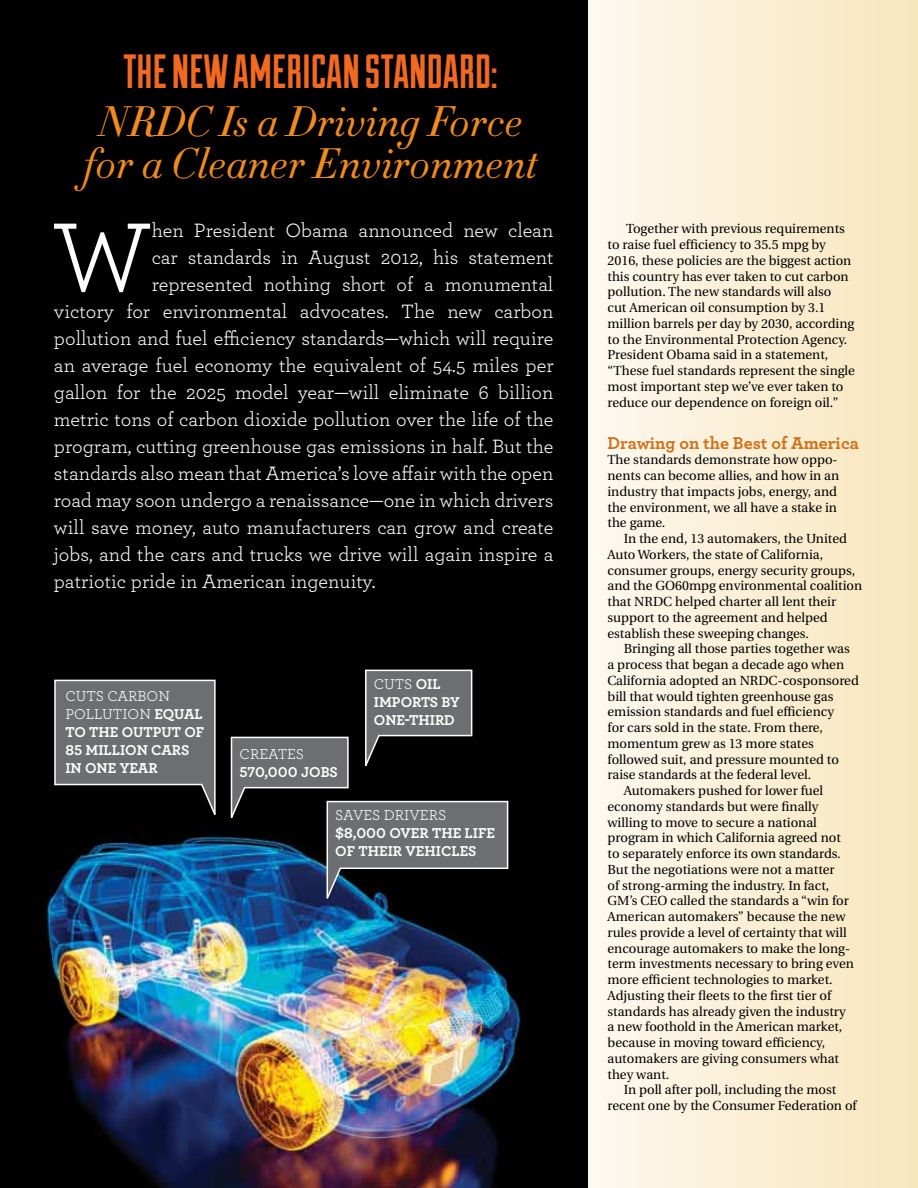
<style>
.page{position:relative;width:918px;height:1188px;background:#fff}
.page>*{position:absolute;margin:0;border:0;box-sizing:border-box;transform-origin:0 0}
.t1{font:102.3px "Archer";color:#fff}
.t2{font:48px "Duke Fill";color:#f26921}
.t3{font:italic 300 42px/41.4px "Didot HTF 06";color:#f08b1d;text-align:center}
.t4{font:20.25px "Archer";color:#fff}
.t5{font:700 18px "Archer";letter-spacing:-.005em;color:#d06f1a}
.t6{font:700 15px/18px "Archer";color:#fff}
.t7{font:15px/18px "Archer";color:#fff}
.t8{font:13.2px/15.8px "Utopia";color:#000}
.s1{font-weight:400}
</style>
<div class="page">
<svg style="left:587px;top:0;width:331px;height:1188px;background:#f9eed4"></svg>
<img style="left:0;top:0;width:587px;height:1188px">
<svg style="left:230px;top:669px;width:279px;height:236px;background:#32373e"></svg>
<svg style="left:53px;top:679px;width:163px;height:143px;background:#565658"></svg>
<h2 class="t2" style="left:124px;top:44px;width:375px">THE NEW AMERICAN STANDARD:</h2>
<h3 class="t3" style="left:84px;top:103px;width:455px">NRDC Is a Driving Force for a Cleaner Environment</h3>
<h1 class="t1" style="left:52px;top:186px;width:101px">W</h1>
<h3 class="t4" style="left:152px;top:216px;width:403px">hen President Obama announced new clean</h3>
<h3 class="t4" style="left:152px;top:243px;width:403px">car standards in August 2012, his statement</h3>
<h3 class="t4" style="left:152px;top:270px;width:403px">represented nothing short of a monumental</h3>
<h3 class="t4" style="left:54px;top:297px;width:501px">victory for environmental advocates. The new carbon</h3>
<h3 class="t4" style="left:54px;top:324px;width:501px">pollution and fuel efficiency standards—which will require</h3>
<h3 class="t4" style="left:54px;top:351px;width:501px">an average fuel economy the equivalent of 54.5 miles per</h3>
<h3 class="t4" style="left:54px;top:378px;width:501px">gallon for the 2025 model year—will eliminate 6 billion</h3>
<h3 class="t4" style="left:54px;top:405px;width:501px">metric tons of carbon dioxide pollution over the life of the</h3>
<h3 class="t4" style="left:54px;top:432px;width:501px">program, cutting greenhouse gas emissions in half. But the</h3>
<h3 class="t4" style="left:54px;top:459px;width:501px">standards also mean that America’s love affair with the open</h3>
<h3 class="t4" style="left:54px;top:486px;width:501px">road may soon undergo a renaissance—one in which drivers</h3>
<h3 class="t4" style="left:54px;top:513px;width:501px">will save money, auto manufacturers can grow and create</h3>
<h3 class="t4" style="left:54px;top:540px;width:501px">jobs, and the cars and trucks we drive will again inspire a</h3>
<h3 class="t4" style="left:54px;top:567px;width:323px">patriotic pride in American ingenuity.</h3>
<p class="t7" style="left:65px;top:686px;width:54px">cuts carbon poll</p>
<p class="t7" style="left:102px;top:704px;width:21px">ution</p>
<p class="t6" style="left:154px;top:704px;width:40px">EQUAL</p>
<p class="t6" style="left:65px;top:722px;width:68px">TO THE OUT</p>
<p class="t6" style="left:65px;top:722px;width:140px;text-indent:87px">PUT OF<br>85 MILLION CARS<br>IN ONE YEAR</p>
<p class="t7" style="left:240px;top:745px;width:21px">Creates</p>
<p class="t6" style="left:240px;top:762px;width:100px">570,000 JOBS</p>
<p class="t6" style="left:374px;top:674px;width:86px"><span class="s1">cuts</span> OIL<br>IMPORTS BY<br>ONE-THIRD</p>
<p class="t7" style="left:335px;top:806px;width:112px">Saves DRIVERS</p>
<p class="t6" style="left:335px;top:823px;width:161px">$8,000 OVER THE LIFE<br>OF THEIR VEHICLES</p>
<p class="t8" style="left:608px;top:221px;width:249px;text-indent:19px">Together with previous requirements to raise fuel efficiency to 35.5 mpg by 2016, these policies are the biggest action this country has ever taken to cut carbon pollution. The new standards will also<br>cut American oil consumption by 3.1 million barrels per day by 2030, according to the Environmental Protection Agency.<br>President Obama said in a statement, “These fuel standards represent the single most important step we’ve ever taken to reduce our dependence on foreign oil.”</p>
<h3 class="t5" style="left:608px;top:428px;width:253px">DRAWING ON THE BEST OF AMERICA</h3>
<p class="t8" style="left:608px;top:452px;width:233px">The standards demonstrate how oppo&shy;nents can become allies, and how in an industry that impacts jobs, energy, and the environment, we all have a stake in the game.</p>
<p class="t8" style="left:608px;top:531px;width:256px;text-indent:16px">In the end, 13 automakers, the United Auto Workers, the state of California, consumer groups, energy security groups, and the GO60mpg environmental coalition that NRDC helped charter all lent their support to the agreement and helped establish these sweeping changes.</p>
<p class="t8" style="left:624px;top:641px;width:228px">Bringing all those parties together was</p>
<p class="t8" style="left:608px;top:657px;width:238px">a process that began a decade ago when</p>
<p class="t8" style="left:608px;top:673px;width:253px">California adopted an NRDC-cosponsored</p>
<p class="t8" style="left:608px;top:688px;width:227px">bill that would tighten greenhouse gas</p>
<p class="t8" style="left:608px;top:704px;width:228px">emission standards and fuel efficiency</p>
<p class="t8" style="left:608px;top:720px;width:217px">for cars sold in the state. From there,</p>
<p class="t8" style="left:608px;top:736px;width:208px">momentum grew as 13 more states</p>
<p class="t8" style="left:608px;top:751px;width:233px">followed suit, and pressure mounted to</p>
<p class="t8" style="left:608px;top:767px;width:205px">raise standards at the federal level.</p>
<p class="t8" style="left:624px;top:783px;width:201px">Automakers pushed for lower fuel</p>
<p class="t8" style="left:608px;top:799px;width:213px">economy standards but were finally</p>
<p class="t8" style="left:608px;top:814px;width:211px">willing to move to secure a national</p>
<p class="t8" style="left:608px;top:830px;width:235px">program in which California agreed not</p>
<p class="t8" style="left:608px;top:846px;width:235px">to separately enforce its own standards.</p>
<p class="t8" style="left:608px;top:862px;width:229px">But the negotiations were not a matter</p>
<p class="t8" style="left:608px;top:877px;width:223px">of strong-arming the industry. In fact,</p>
<p class="t8" style="left:608px;top:893px;width:243px">GM’s CEO called the standards a “win for</p>
<p class="t8" style="left:608px;top:909px;width:239px">American automakers” because the new</p>
<p class="t8" style="left:608px;top:925px;width:241px">rules provide a level of certainty that will</p>
<p class="t8" style="left:608px;top:940px;width:244px">encourage automakers to make the long-</p>
<p class="t8" style="left:608px;top:956px;width:248px">term investments necessary to bring even</p>
<p class="t8" style="left:608px;top:972px;width:227px">more efficient technologies to market.</p>
<p class="t8" style="left:608px;top:988px;width:225px">Adjusting their fleets to the first tier of</p>
<p class="t8" style="left:608px;top:1003px;width:240px">standards has already given the industry</p>
<p class="t8" style="left:608px;top:1019px;width:236px">a new foothold in the American market,</p>
<p class="t8" style="left:608px;top:1035px;width:219px">because in moving toward efficiency,</p>
<p class="t8" style="left:608px;top:1051px;width:233px">automakers are giving consumers what</p>
<p class="t8" style="left:608px;top:1066px;width:63px">they want.</p>
<p class="t8" style="left:624px;top:1082px;width:214px">In poll after poll, including the most</p>
<p class="t8" style="left:608px;top:1098px;width:251px">recent one by the Consumer Federation of</p>
</div>
